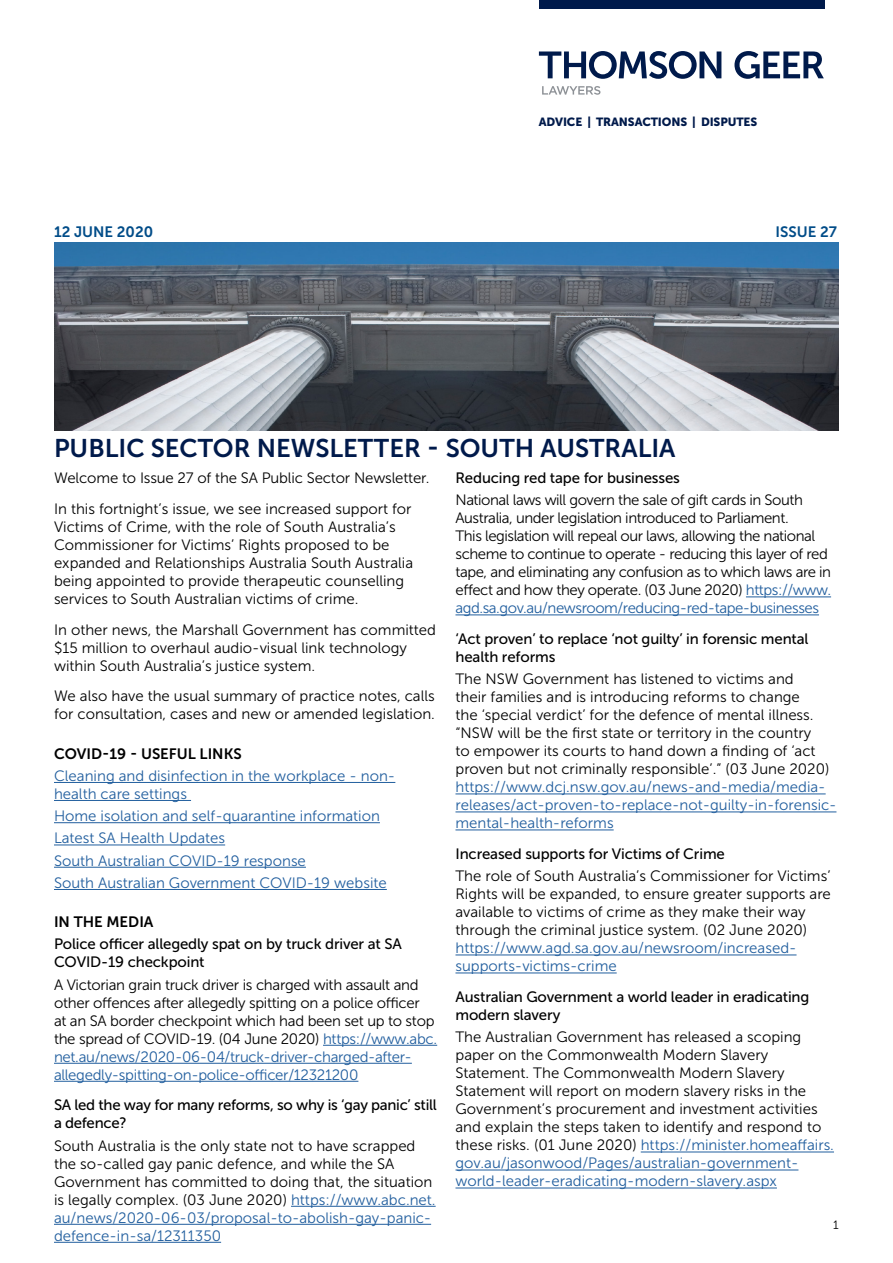
<style>
.page{position:relative;width:893px;height:1263px;background:#fff}
.page>*{position:absolute;margin:0;border:0;box-sizing:border-box;transform-origin:0 0}
.t1{font:25.5px "Museo Sans 700";color:#001a4b}
.t2{font:15px/18px "Museo Sans 300";color:#000}
.t3{font:15px/18px "Museo Sans 300";color:#215e9e}
.t4{font:15px/18px "Museo Sans 300";letter-spacing:-.03em;color:#000}
.t5{font:15px/18px "Museo Sans 500";letter-spacing:-.01em;color:#000}
.t6{font:15px/18px "Museo Sans 300";letter-spacing:-.02em;color:#000}
.t7{font:15px "Museo Sans 700";color:#000}
.t8{font:15px "Museo Sans 700";color:#004c88}
.t9{font:12px "Museo Sans 300";color:#000}
.t10{font:11.85px "Museo Sans 900";letter-spacing:-.01em;color:#001a4b}
.s1{color:#215e9e}
</style>
<div class="page">
<img style="left:54px;top:242px;width:785px;height:189px">
<svg style="left:539px;top:51px;width:285px;height:28px"></svg>
<svg style="left:542px;top:86px;width:58px;height:9px"></svg>
<div style="left:539px;top:0;width:285px;height:8px;background:#001a4b"></div>
<hr style="left:54px;top:782px;width:341px;height:1px;background:#215e9e">
<hr style="left:54px;top:800px;width:137px;height:1px;background:#215e9e">
<hr style="left:54px;top:822px;width:326px;height:1px;background:#215e9e">
<hr style="left:54px;top:844px;width:171px;height:1px;background:#215e9e">
<hr style="left:54px;top:867px;width:252px;height:1px;background:#215e9e">
<hr style="left:54px;top:889px;width:333px;height:1px;background:#215e9e">
<hr style="left:323px;top:1045px;width:114px;height:1px;background:#215e9e">
<hr style="left:54px;top:1063px;width:358px;height:1px;background:#215e9e">
<hr style="left:54px;top:1081px;width:304px;height:1px;background:#215e9e">
<hr style="left:291px;top:1206px;width:145px;height:1px;background:#215e9e">
<hr style="left:54px;top:1224px;width:377px;height:1px;background:#215e9e">
<hr style="left:54px;top:1242px;width:167px;height:1px;background:#215e9e">
<hr style="left:746px;top:596px;width:85px;height:1px;background:#215e9e">
<hr style="left:455px;top:614px;width:364px;height:1px;background:#215e9e">
<hr style="left:455px;top:793px;width:371px;height:1px;background:#215e9e">
<hr style="left:455px;top:811px;width:381px;height:1px;background:#215e9e">
<hr style="left:455px;top:829px;width:159px;height:1px;background:#215e9e">
<hr style="left:455px;top:954px;width:341px;height:1px;background:#215e9e">
<hr style="left:455px;top:972px;width:162px;height:1px;background:#215e9e">
<hr style="left:641px;top:1151px;width:193px;height:1px;background:#215e9e">
<hr style="left:455px;top:1169px;width:343px;height:1px;background:#215e9e">
<hr style="left:455px;top:1187px;width:322px;height:1px;background:#215e9e">
<p class="t10" style="left:539px;top:115px;width:220px">ADVICE | TRANSACTIONS | DISPUTES</p>
<p class="t8" style="left:54px;top:223px;width:101px">12 JUNE 2020</p>
<p class="t8" style="left:776px;top:223px;width:63px">ISSUE 27</p>
<h1 class="t1" style="left:54px;top:434px;width:623px">PUBLIC SECTOR NEWSLETTER - SOUTH AUSTRALIA</h1>
<p class="t2" style="left:54px;top:463px;width:377px;line-height:30.8px">Welcome to Issue 27 of the SA Public Sector Newsletter.<br>In this fortnight’s issue, we see increased support for</p>
<p class="t2" style="left:54px;top:518px;width:361px">Victims of Crime, with the role of South Australia’s Commissioner for Victims’ Rights proposed to be expanded and Relationships Australia South Australia being appointed to provide therapeutic counselling services to South Australian victims of crime.</p>
<p class="t2" style="left:54px;top:621px;width:384px">In other news, the Marshall Government has committed $15 million to overhaul audio-visual link technology within South Australia’s justice system.</p>
<p class="t2" style="left:54px;top:687px;width:382px">We also have the usual summary of practice notes, calls for consultation, cases and new or amended legislation.</p>
<p class="t7" style="left:54px;top:745px;width:189px">COVID-19 - USEFUL LINKS</p>
<p class="t3" style="left:54px;top:767px;width:343px">Cleaning and disinfection in the workplace - non&shy;health care settings</p>
<p class="t3" style="left:54px;top:805px;width:334px;line-height:22.2px">Home isolation and self-quarantine information Latest SA Health Updates<br>South Australian COVID-19 response<br>South Australian Government COVID-19 website</p>
<p class="t7" style="left:54px;top:914px;width:101px">IN THE MEDIA</p>
<p class="t5" style="left:54px;top:935px;width:349px">Police officer allegedly spat on by truck driver at SA<br>COVID-19 checkpoint</p>
<p class="t6" style="left:54px;top:976px;width:385px">A Victorian grain truck driver is charged with assault and other offences after allegedly spitting on a police officer<br>at an SA border checkpoint which had been set up to stop the spread of COVID-19. (04 June 2020) <span class="s1">https://www.abc. net.au/news/2020-06-04/truck-driver-charged-after&shy;allegedly-spitting-on-police-officer/12321200</span></p>
<p class="t5" style="left:54px;top:1096px;width:384px">SA led the way for many reforms, so why is ‘gay panic’ still a defence?</p>
<p class="t2" style="left:54px;top:1136px;width:383px">South Australia is the only state not to have scrapped the so-called gay panic defence, and while the SA Government has committed to doing that, the situation is legally complex. (03 June 2020) <span class="s1">https://www.abc.net. au/news/2020-06-03/proposal-to-abolish-gay-panic&shy;defence-in-sa/12311350</span></p>
<p class="t5" style="left:455px;top:469px;width:226px">Reducing red tape for businesses</p>
<p class="t4" style="left:455px;top:491px;width:377px">National laws will govern the sale of gift cards in South Australia, under legislation introduced to Parliament.<br>This legislation will repeal our laws, allowing the national scheme to continue to operate - reducing this layer of red tape, and eliminating any confusion as to which laws are in effect and how they operate. (03 June 2020) <span class="s1">https://www. agd.sa.gov.au/newsroom/reducing-red-tape-businesses</span></p>
<p class="t5" style="left:455px;top:630px;width:355px">‘Act proven’ to replace ‘not guilty’ in forensic mental health reforms</p>
<p class="t2" style="left:455px;top:670px;width:375px">The NSW Government has listened to victims and<br>their families and is introducing reforms to change<br>the ‘special verdict’ for the defence of mental illness. “NSW will be the first state or territory in the country to empower its courts to hand down a finding of ‘act proven but not criminally responsible’.” (03 June 2020)</p>
<p class="t3" style="left:455px;top:778px;width:382px">https://www.dcj.nsw.gov.au/news-and-media/media&shy;releases/act-proven-to-replace-not-guilty-in-forensic&shy;mental-health-reforms</p>
<p class="t5" style="left:455px;top:845px;width:271px">Increased supports for Victims of Crime</p>
<p class="t2" style="left:455px;top:867px;width:377px">The role of South Australia’s Commissioner for Victims’ Rights will be expanded, to ensure greater supports are available to victims of crime as they make their way through the criminal justice system. (02 June 2020)</p>
<p class="t3" style="left:455px;top:939px;width:343px">https://www.agd.sa.gov.au/newsroom/increased&shy;supports-victims-crime</p>
<p class="t5" style="left:455px;top:988px;width:355px">Australian Government a world leader in eradicating modern slavery</p>
<p class="t2" style="left:455px;top:1028px;width:380px">The Australian Government has released a scoping paper on the Commonwealth Modern Slavery Statement. The Commonwealth Modern Slavery Statement will report on modern slavery risks in the Government’s procurement and investment activities and explain the steps taken to identify and respond to these risks. (01 June 2020) <span class="s1">https://minister.homeaffairs. gov.au/jasonwood/Pages/australian-government&shy;world-leader-eradicating-modern-slavery.aspx</span></p>
<p class="t9" style="left:833px;top:1219px;width:7px">1</p>
</div>
